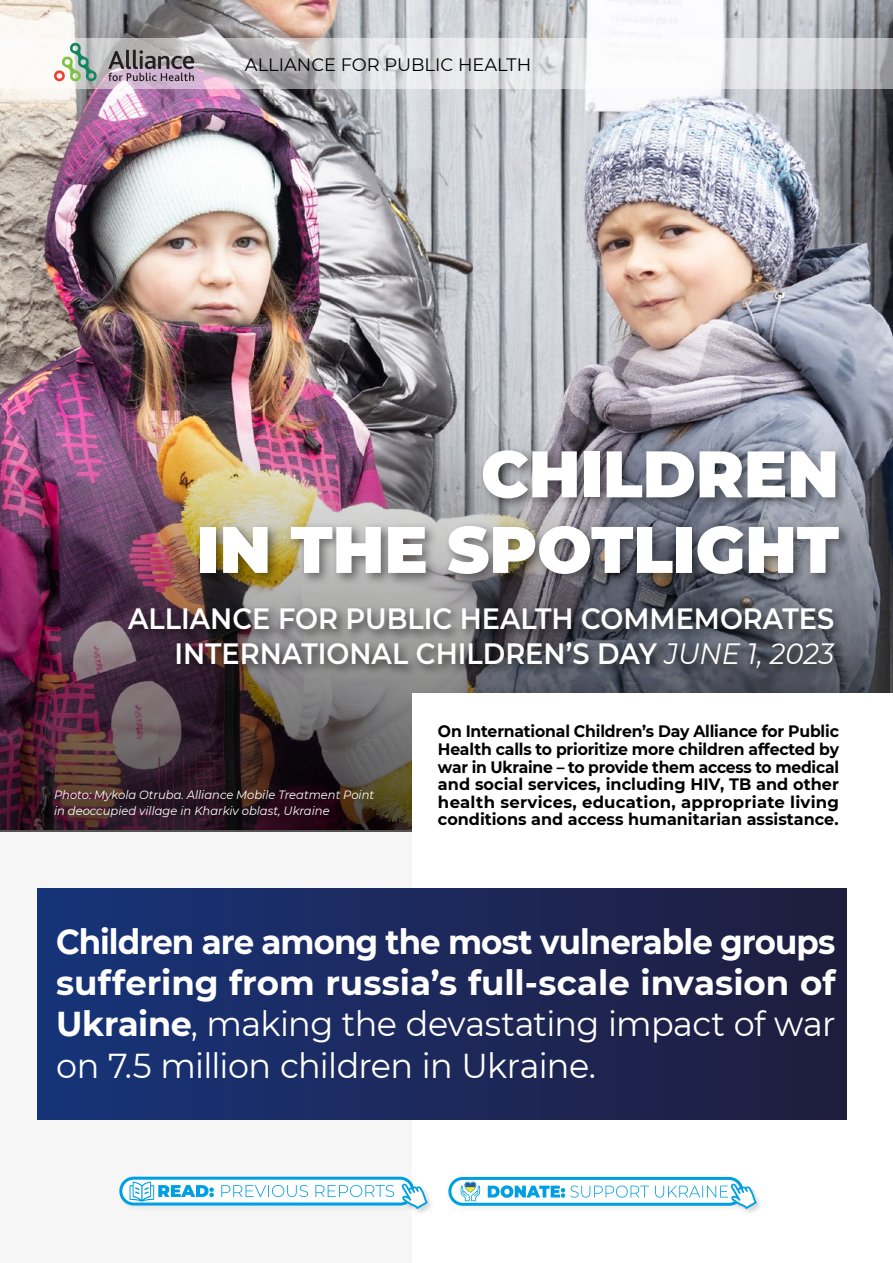
<style>
.page{position:relative;width:893px;height:1263px;background:#fff}
.page>*{position:absolute;margin:0;border:0;box-sizing:border-box;transform-origin:0 0}
.t1{font:900 65.7px/75.6px "Montserrat";color:#fff;text-align:right}
.t2{font:700 34.5px/41.4px "Montserrat";letter-spacing:-.005em;color:#fff;text-align:justify;scale:.94 1}
.t3{font:600 29.25px/34.5px "Montserrat";color:#fff;text-align:right;scale:.93 1}
.t4{font:18px "Montserrat";color:#000}
.t5{font:700 16.5px/17.5px "Montserrat";color:#000;text-align:justify;scale:.95 1}
.t6{font:italic 12px/16.5px "Montserrat";color:#fff;scale:.96 1}
.s1{font-weight:400;font-style:italic}
.s2{font-weight:400}
</style>
<div class="page">
<div style="left:0;top:651px;width:893px;height:612px;background:#f6f6f6"></div>
<img style="left:0;top:0;width:893px;height:693px">
<img style="left:0;top:334px;width:890px;height:497px">
<div style="left:196px;top:445px;width:656px;height:142px;background:#000;opacity:.47"></div>
<div style="left:125px;top:605px;width:721px;height:75px;background:#000;opacity:.65"></div>
<svg style="left:0;top:39px;width:893px;height:50px"></svg>
<svg style="left:108px;top:50px;width:86px;height:31px;background:#948892"></svg>
<svg style="left:53px;top:42px;width:44px;height:40px"></svg>
<div style="left:412px;top:694px;width:481px;height:569px;background:#fff"></div>
<div style="left:38px;top:889px;width:808px;height:230px;background:linear-gradient(to right,#173479,#201d3d)"></div>
<div style="left:448px;top:1177px;width:295px;height:29px;border:3px solid #009fe3;border-radius:13px"></div>
<div style="left:729px;top:1183px;width:34px;height:33px;background:#000;opacity:.15"></div>
<svg style="left:461px;top:1181px;width:19px;height:20px"></svg>
<svg style="left:488px;top:1183px;width:269px;height:26px"></svg>
<div style="left:118px;top:1176px;width:303px;height:36px;background:#000;opacity:.05"></div>
<svg style="left:121px;top:1178px;width:292px;height:26px"></svg>
<div style="left:119px;top:1177px;width:295px;height:28px;border:3px solid #009fe3;border-radius:13px"></div>
<div style="left:400px;top:1183px;width:34px;height:33px;background:#000;opacity:.15"></div>
<svg style="left:401px;top:1183px;width:27px;height:26px"></svg>
<svg style="left:130px;top:1181px;width:264px;height:21px"></svg>
<p class="t4" style="left:245px;top:52px;width:288px">ALLIANCE FOR PUBLIC HEALTH</p>
<h1 class="t1" style="left:197px;top:432px;width:643px">СHILDREN<br>IN THE SPOTLIGHT</h1>
<h3 class="t3" style="left:128px;top:600px;width:761px">ALLIANCE FOR PUBLIC HEALTH COMMEMORATES<br>INTERNATIONAL CHILDREN’S DAY <span class="s1">JUNE 1, 2023</span></h3>
<p class="t6" style="left:54px;top:786px;width:335px">Photo: Mykola Otruba. Alliance Mobile Treatment Point in deoccupied village in Kharkiv oblast, Ukraine</p>
<p class="t5" style="left:438px;top:722px;width:424px">On International Children’s Day Alliance for Public Health calls to prioritize more children affected by war in Ukraine – to provide them access to medical and social services, including HIV, TB and other health services, education, appropriate living conditions and access humanitarian assistance.</p>
<h2 class="t2" style="left:56px;top:919px;width:831px">Children are among the most vulnerable groups suffering from russia’s full-scale invasion of Ukraine<span class="s2">, making the devastating impact of war on 7.5 million children in Ukraine.</span></h2>
</div>
